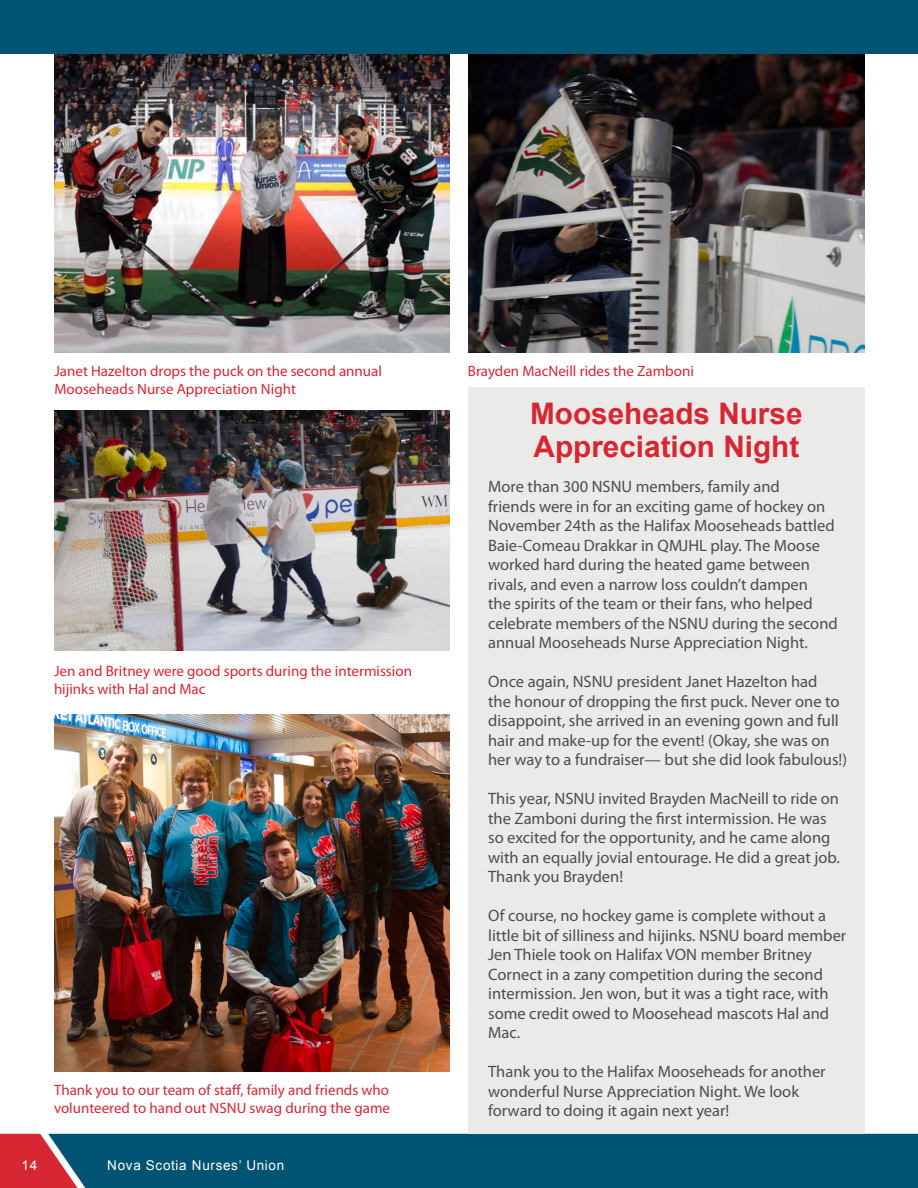
<style>
.page{position:relative;width:918px;height:1188px;background:#fff}
.page>*{position:absolute;margin:0;border:0;box-sizing:border-box;transform-origin:0 0}
.t1{font:700 29.7px/33px "Arial";color:#d62732}
.t2{font:16.5px/19.5px "Myriad Pro";color:#4d4d4f}
.t3{font:15px/18px "Myriad Pro";color:#d62732}
.t4{font:13.5px "Arial";letter-spacing:.05em;color:#fff}
</style>
<div class="page">
<div style="left:78px;top:1134px;width:840px;height:54px;background:#005373"></div>
<svg style="left:0;top:1134px;width:78px;height:54px;background:#b9414e"></svg>
<div style="left:0;top:0;width:918px;height:54px;background:#005373"></div>
<div style="left:468px;top:388px;width:397px;height:746px;background:#eceae9"></div>
<img style="left:54px;top:54px;width:396px;height:298px">
<img style="left:468px;top:54px;width:397px;height:299px">
<img style="left:54px;top:715px;width:396px;height:356px">
<img style="left:54px;top:411px;width:396px;height:239px">
<p class="t3" style="left:54px;top:361px;width:329px">Janet Hazelton drops the puck on the second annual<br>Mooseheads Nurse Appreciation Night</p>
<p class="t3" style="left:468px;top:361px;width:227px">Brayden MacNeill rides the Zamboni</p>
<p class="t3" style="left:54px;top:662px;width:360px">Jen and Britney were good sports during the intermission hijinks with Hal and Mac</p>
<p class="t3" style="left:54px;top:1081px;width:338px">Thank you to our team of staff, family and friends who volunteered to hand out NSNU swag during the game</p>
<p class="t4" style="left:22px;top:1157px;width:17px">14</p>
<p class="t4" style="left:107px;top:1156px;width:178px">Nova Scotia Nurses’ Union</p>
<h1 class="t1" style="left:530px;top:398px;width:274px">Mooseheads Nurse<br>Appreciation Night</h1>
<p class="t2" style="left:488px;top:477px;width:351px">More than 300 NSNU members, family and<br>friends were in for an exciting game of hockey on November 24th as the Halifax Mooseheads battled Baie-Comeau Drakkar in QMJHL play. The Moose worked hard during the heated game between rivals, and even a narrow loss couldn’t dampen<br>the spirits of the team or their fans, who helped celebrate members of the NSNU during the second annual Mooseheads Nurse Appreciation Night.</p>
<p class="t2" style="left:488px;top:672px;width:360px">Once again, NSNU president Janet Hazelton had<br>the honour of dropping the first puck. Never one to disappoint, she arrived in an evening gown and full hair and make-up for the event! (Okay, she was on her way to a fundraiser— but she did look fabulous!)</p>
<p class="t2" style="left:488px;top:789px;width:353px">This year, NSNU invited Brayden MacNeill to ride on the Zamboni during the first intermission. He was so excited for the opportunity, and he came along with an equally jovial entourage. He did a great job.<br>Thank you Brayden!</p>
<p class="t2" style="left:488px;top:906px;width:360px">Of course, no hockey game is complete without a little bit of silliness and hijinks. NSNU board member Jen Thiele took on Halifax VON member Britney Cornect in a zany competition during the second intermission. Jen won, but it was a tight race, with some credit owed to Moosehead mascots Hal and Mac.</p>
<p class="t2" style="left:488px;top:1062px;width:339px">Thank you to the Halifax Mooseheads for another wonderful Nurse Appreciation Night. We look forward to doing it again next year!</p>
</div>
